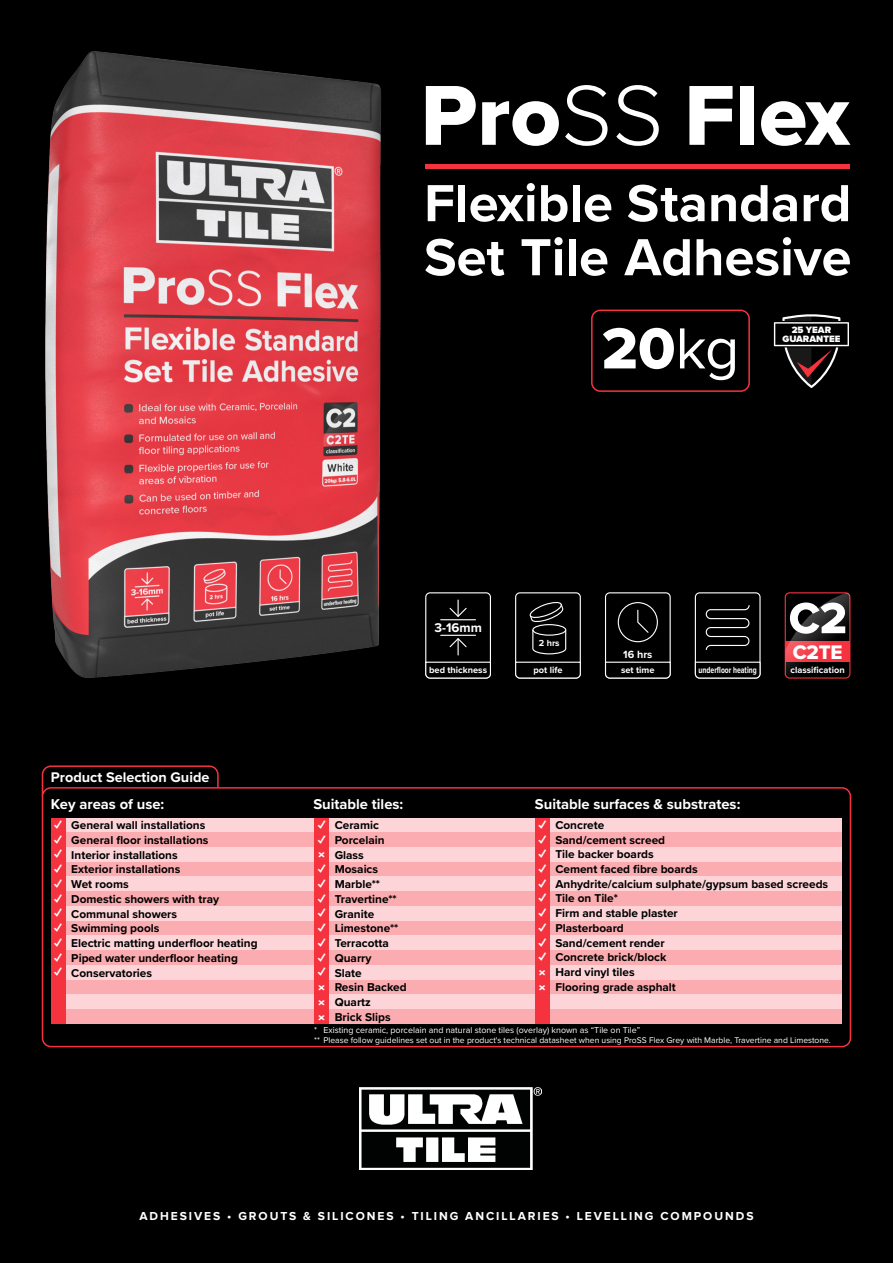
<style>
.page{position:relative;width:893px;height:1263px;background:#000}
.page>*{position:absolute;margin:0;border:0;box-sizing:border-box;transform-origin:0 0}
.t1{font:88.2px "Proxima Nova Extrabld";color:#fff}
.t2{font:60px "Proxima Nova Extrabld";color:#fff}
.t3{font:700 54px/54px "Proxima Nova";color:#fff}
.t4{font:20.4px "Proxima Nova Extrabld";color:#fff}
.t5{font:700 14.7px "Proxima Nova";color:#fff}
.t6{font:700 14.4px "Proxima Nova";color:#fff}
.t7{font:700 13.2px "Proxima Nova";color:#fff}
.t8{font:900 12.9px/14.7px "Proxima Nova";color:#fff;text-align:justify;scale:1.15 1}
.t9{font:700 12px "Proxima Nova";letter-spacing:.16em;color:#fff}
.t10{font:700 11.85px/14.7px "Proxima Nova";color:#000}
.t11{font:700 10.8px "Proxima Nova";color:#fff}
.t12{font:900 9.6px/8.7px "Proxima Nova";color:#fff;text-align:center}
.t13{font:700 9.3px "Proxima Nova";color:#fff}
.t14{font:700 9.3px "Proxima Nova Cond";color:#fff;scale:.86 1}
.t15{font:700 9.15px "Proxima Nova";color:#fff}
.t16{font:8.85px "Proxima Nova";color:#fff}
.t17{font:8.55px "Proxima Nova";color:#fff}
.s1{font-family:"Proxima Nova";font-weight:300}
.s2{font-family:"Proxima Nova"}
</style>
<div class="page">
<img style="left:359px;top:1088px;width:182px;height:81px">
<div style="left:42px;top:765px;width:177px;height:39px;border:2px solid #f5333f;border-radius:9px"></div>
<div style="left:43px;top:788px;width:807px;height:258px;background:#000;border-radius:9px"></div>
<div style="left:42px;top:787px;width:809px;height:260px;border:2px solid #f5333f;border-radius:9px"></div>
<div style="left:51px;top:818px;width:790px;height:14px;background:#fdd4d7"></div>
<div style="left:51px;top:832px;width:790px;height:15px;background:#fbacb0"></div>
<div style="left:51px;top:847px;width:790px;height:15px;background:#fdd4d7"></div>
<div style="left:51px;top:862px;width:790px;height:15px;background:#fbacb0"></div>
<div style="left:51px;top:877px;width:790px;height:14px;background:#fdd4d7"></div>
<div style="left:51px;top:891px;width:790px;height:15px;background:#fbacb0"></div>
<div style="left:51px;top:906px;width:790px;height:15px;background:#fdd4d7"></div>
<div style="left:51px;top:921px;width:790px;height:14px;background:#fbacb0"></div>
<div style="left:51px;top:935px;width:790px;height:15px;background:#fdd4d7"></div>
<div style="left:51px;top:950px;width:790px;height:15px;background:#fbacb0"></div>
<div style="left:51px;top:965px;width:790px;height:15px;background:#fdd4d7"></div>
<div style="left:51px;top:980px;width:790px;height:14px;background:#fbacb0"></div>
<div style="left:51px;top:994px;width:790px;height:15px;background:#fdd4d7"></div>
<div style="left:51px;top:1009px;width:790px;height:15px;background:#fbacb0"></div>
<div style="left:51px;top:818px;width:15px;height:14px;background:#f5333f"></div>
<div style="left:51px;top:832px;width:15px;height:15px;background:#f5333f"></div>
<div style="left:51px;top:847px;width:15px;height:15px;background:#f5333f"></div>
<div style="left:51px;top:862px;width:15px;height:15px;background:#f5333f"></div>
<div style="left:51px;top:877px;width:15px;height:14px;background:#f5333f"></div>
<div style="left:51px;top:891px;width:15px;height:15px;background:#f5333f"></div>
<div style="left:51px;top:906px;width:15px;height:15px;background:#f5333f"></div>
<div style="left:51px;top:921px;width:15px;height:14px;background:#f5333f"></div>
<div style="left:51px;top:935px;width:15px;height:15px;background:#f5333f"></div>
<div style="left:51px;top:950px;width:15px;height:15px;background:#f5333f"></div>
<div style="left:51px;top:965px;width:15px;height:15px;background:#f5333f"></div>
<div style="left:51px;top:980px;width:15px;height:14px;background:#f5333f"></div>
<div style="left:51px;top:994px;width:15px;height:15px;background:#f5333f"></div>
<div style="left:51px;top:1009px;width:15px;height:15px;background:#f5333f"></div>
<div style="left:314px;top:818px;width:15px;height:14px;background:#f5333f"></div>
<div style="left:314px;top:832px;width:15px;height:15px;background:#f5333f"></div>
<div style="left:314px;top:847px;width:15px;height:15px;background:#f5333f"></div>
<div style="left:314px;top:862px;width:15px;height:15px;background:#f5333f"></div>
<div style="left:314px;top:877px;width:15px;height:14px;background:#f5333f"></div>
<div style="left:314px;top:891px;width:15px;height:15px;background:#f5333f"></div>
<div style="left:314px;top:906px;width:15px;height:15px;background:#f5333f"></div>
<div style="left:314px;top:921px;width:15px;height:14px;background:#f5333f"></div>
<div style="left:314px;top:935px;width:15px;height:15px;background:#f5333f"></div>
<div style="left:314px;top:950px;width:15px;height:15px;background:#f5333f"></div>
<div style="left:314px;top:965px;width:15px;height:15px;background:#f5333f"></div>
<div style="left:314px;top:980px;width:15px;height:14px;background:#f5333f"></div>
<div style="left:314px;top:994px;width:15px;height:15px;background:#f5333f"></div>
<div style="left:314px;top:1009px;width:15px;height:15px;background:#f5333f"></div>
<div style="left:535px;top:818px;width:15px;height:14px;background:#f5333f"></div>
<div style="left:535px;top:832px;width:15px;height:15px;background:#f5333f"></div>
<div style="left:535px;top:847px;width:15px;height:15px;background:#f5333f"></div>
<div style="left:535px;top:862px;width:15px;height:15px;background:#f5333f"></div>
<div style="left:535px;top:877px;width:15px;height:14px;background:#f5333f"></div>
<div style="left:535px;top:891px;width:15px;height:15px;background:#f5333f"></div>
<div style="left:535px;top:906px;width:15px;height:15px;background:#f5333f"></div>
<div style="left:535px;top:921px;width:15px;height:14px;background:#f5333f"></div>
<div style="left:535px;top:935px;width:15px;height:15px;background:#f5333f"></div>
<div style="left:535px;top:950px;width:15px;height:15px;background:#f5333f"></div>
<div style="left:535px;top:965px;width:15px;height:15px;background:#f5333f"></div>
<div style="left:535px;top:980px;width:15px;height:14px;background:#f5333f"></div>
<div style="left:535px;top:994px;width:15px;height:15px;background:#f5333f"></div>
<div style="left:535px;top:1009px;width:15px;height:15px;background:#f5333f"></div>
<div style="left:772px;top:321px;width:78px;height:26px;background:#171717;border-radius:2px"></div>
<svg style="left:774px;top:314px;width:75px;height:74px"></svg>
<div style="left:591px;top:310px;width:159px;height:82px;border:2px solid #f5333f;border-radius:9px"></div>
<img style="left:45px;top:51px;width:336px;height:627px">
<div style="left:425px;top:592px;width:66px;height:87px;border:1px solid #fff;border-radius:4px"></div>
<svg style="left:425px;top:661px;width:66px;height:18px"></svg>
<div style="left:605px;top:592px;width:66px;height:87px;border:1px solid #fff;border-radius:4px"></div>
<svg style="left:604px;top:661px;width:67px;height:18px"></svg>
<div style="left:515px;top:592px;width:66px;height:87px;border:1px solid #fff;border-radius:4px"></div>
<svg style="left:515px;top:661px;width:66px;height:18px"></svg>
<hr style="left:441px;top:619px;width:34px;height:1px;background:#fff">
<svg style="left:449px;top:600px;width:18px;height:17px"></svg>
<hr style="left:441px;top:635px;width:34px;height:1px;background:#fff">
<svg style="left:449px;top:638px;width:18px;height:17px"></svg>
<div style="left:618px;top:602px;width:40px;height:40px;border:1px solid #fff;border-radius:50%"></div>
<svg style="left:637px;top:609px;width:12px;height:24px"></svg>
<div style="left:532px;top:624px;width:34px;height:12px;border:1px solid #fff;border-radius:50%"></div>
<svg style="left:532px;top:629px;width:35px;height:26px"></svg>
<svg style="left:529px;top:602px;width:35px;height:21px"></svg>
<div style="left:695px;top:592px;width:66px;height:87px;border:1px solid #fff;border-radius:4px"></div>
<svg style="left:694px;top:661px;width:67px;height:18px"></svg>
<svg style="left:705px;top:605px;width:45px;height:45px"></svg>
<div style="left:785px;top:592px;width:65px;height:87px;border:1px solid #f5333f;border-radius:4px"></div>
<svg style="left:785px;top:593px;width:65px;height:85px"></svg>
<hr style="left:426px;top:164px;width:424px;height:4px;background:#f5333f">
<h1 class="t1" style="left:421px;top:50px;width:431px">Pro<span class="s1">SS</span> Flex</h1>
<h3 class="t3" style="left:424px;top:175px;width:429px">Flexible Standard<br>Set Tile Adhesive</h3>
<p class="t6" style="left:51px;top:766px;width:160px">Product Selection Guide</p>
<p class="t2" style="left:602px;top:304px;width:139px">20<span class="s2">kg</span></p>
<p class="t12" style="left:782px;top:325px;width:59px">25 YEAR<br>GUARANTEE</p>
<p class="t7" style="left:434px;top:618px;width:49px">3-16mm</p>
<p class="t13" style="left:429px;top:663px;width:59px">bed thickness</p>
<p class="t15" style="left:539px;top:636px;width:22px">2 hrs</p>
<p class="t13" style="left:533px;top:663px;width:30px">pot life</p>
<p class="t11" style="left:623px;top:646px;width:31px">16 hrs</p>
<p class="t13" style="left:621px;top:663px;width:35px">set time</p>
<p class="t4" style="left:793px;top:637px;width:51px">C2TE</p>
<p class="t14" style="left:699px;top:663px;width:69px">underfloor heating</p>
<p class="t13" style="left:790px;top:663px;width:56px">classification</p>
<p class="t5" style="left:51px;top:793px;width:115px">Key areas of use:</p>
<p class="t5" style="left:313px;top:793px;width:91px">Suitable tiles:</p>
<p class="t5" style="left:535px;top:793px;width:207px">Suitable surfaces &amp; substrates:</p>
<p class="t8" style="left:54px;top:818px;width:8px">✓ ✓ ✓ ✓ ✓ ✓ ✓ ✓ ✓ ✓ ✓</p>
<p class="t8" style="left:318px;top:818px;width:8px">✓ ✓ × ✓ ✓ ✓ ✓ ✓ ✓ ✓ ✓ × × ×</p>
<p class="t8" style="left:538px;top:818px;width:8px">✓ ✓ ✓ ✓ ✓ ✓ ✓ ✓ ✓ ✓ × ×</p>
<p class="t10" style="left:335px;top:817px;width:73px">Ceramic<br>Porcelain<br>Glass<br>Mosaics<br>Marble**<br>Travertine**<br>Granite<br>Limestone**<br>Terracotta<br>Quarry<br>Slate<br>Resin Backed<br>Quartz<br>Brick Slips</p>
<p class="t10" style="left:71px;top:817px;width:188px">General wall installations<br>General floor installations<br>Interior installations<br>Exterior installations<br>Wet rooms<br>Domestic showers with tray<br>Communal showers<br>Swimming pools<br>Electric matting underfloor heating<br>Piped water underfloor heating<br>Conservatories</p>
<p class="t10" style="left:555px;top:817px;width:274px">Concrete<br>Sand/cement screed<br>Tile backer boards<br>Cement faced fibre boards<br>Anhydrite/calcium sulphate/gypsum based screeds<br>Tile on Tile*<br>Firm and stable plaster<br>Plasterboard<br>Sand/cement render<br>Concrete brick/block<br>Hard vinyl tiles<br>Flooring grade asphalt</p>
<p class="t16" style="left:314px;top:1023px;width:327px">* Existing ceramic, porcelain and natural stone tiles (overlay) known as “Tile on Tile”</p>
<p class="t17" style="left:314px;top:1034px;width:518px">** Please follow guidelines set out in the product's technical datasheet when using ProSS Flex Grey with Marble, Travertine and Limestone.</p>
<p class="t9" style="left:139px;top:1211px;width:616px">ADHESIVES • GROUTS &amp; SILICONES • TILING ANCILLARIES • LEVELLING COMPOUNDS</p>
</div>
